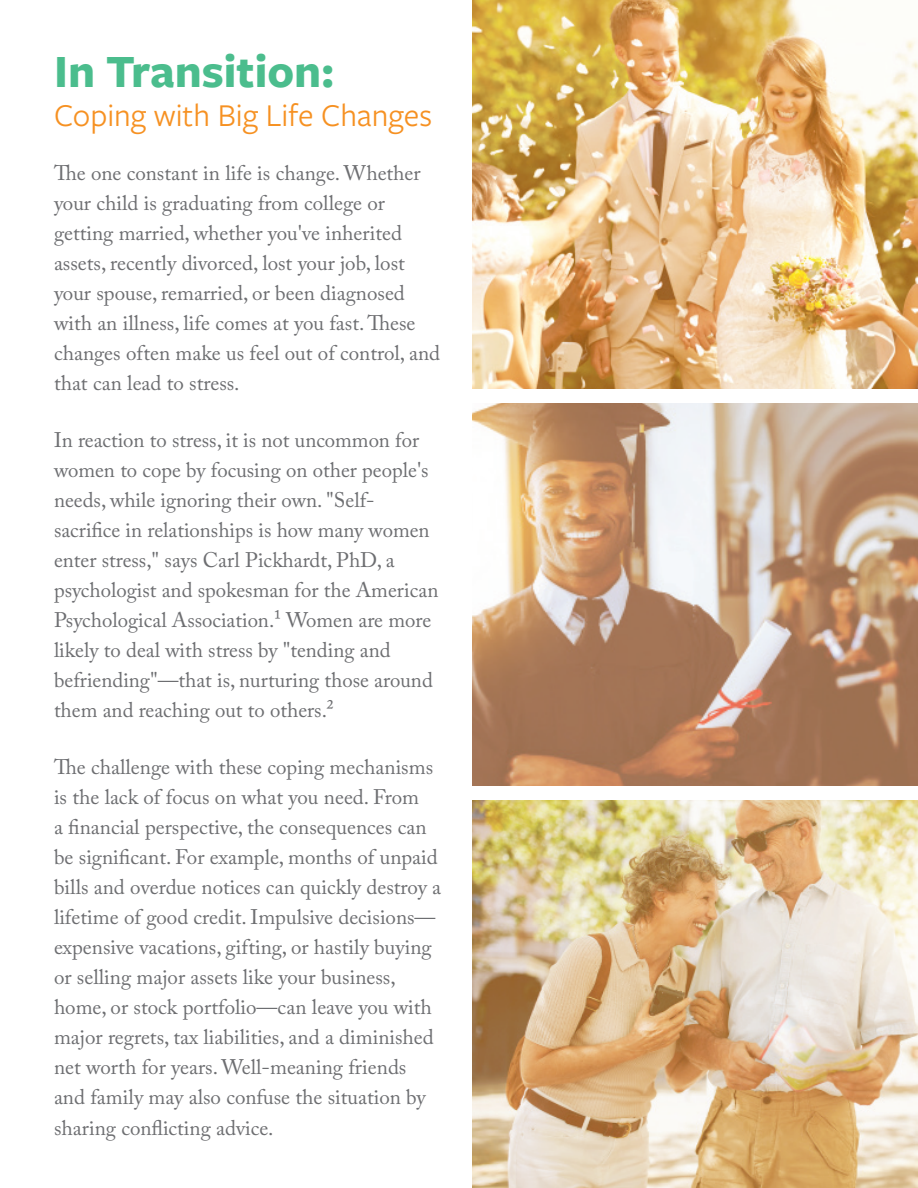
<style>
.page{position:relative;width:918px;height:1188px;background:#fff}
.page>*{position:absolute;margin:0;border:0;box-sizing:border-box;transform-origin:0 0}
.t1{font:700 48px "Freight Sans Pro";color:#4bbd8d}
.t2{font:33px "Freight Sans Pro";color:#f69122}
.t3{font:21px/30px "Adobe Caslon Pro";color:#6d6e71}
</style>
<div class="page">
<img style="left:472px;top:0;width:446px;height:1188px">
<div style="left:459px;top:390px;width:459px;height:13px;background:#fff"></div>
<div style="left:459px;top:786px;width:459px;height:13px;background:#fff"></div>
<h1 class="t1" style="left:54px;top:38px;width:282px">In Transition:</h1>
<h2 class="t2" style="left:54px;top:93px;width:380px">Coping with Big Life Changes</h2>
<p class="t3" style="left:54px;top:158px;width:388px">The one constant in life is change. Whether your child is graduating from college or getting married, whether you've inherited assets, recently divorced, lost your job, lost your spouse, remarried, or been diagnosed with an illness, life comes at you fast. These changes often make us feel out of control, and that can lead to stress.</p>
<p class="t3" style="left:54px;top:425px;width:386px">In reaction to stress, it is not uncommon for women to cope by focusing on other people's needs, while ignoring their own. "Self&shy;sacrifice in relationships is how many women enter stress," says Carl Pickhardt, PhD, a psychologist and spokesman for the American Psychological Association.¹ Women are more likely to deal with stress by "tending and befriending"—that is, nurturing those around them and reaching out to others.²</p>
<p class="t3" style="left:54px;top:752px;width:389px">The challenge with these coping mechanisms is the lack of focus on what you need. From<br>a financial perspective, the consequences can be significant. For example, months of unpaid bills and overdue notices can quickly destroy a lifetime of good credit. Impulsive decisions— expensive vacations, gifting, or hastily buying or selling major assets like your business, home, or stock portfolio—can leave you with major regrets, tax liabilities, and a diminished net worth for years. Well-meaning friends and family may also confuse the situation by sharing conflicting advice.</p>
</div>
